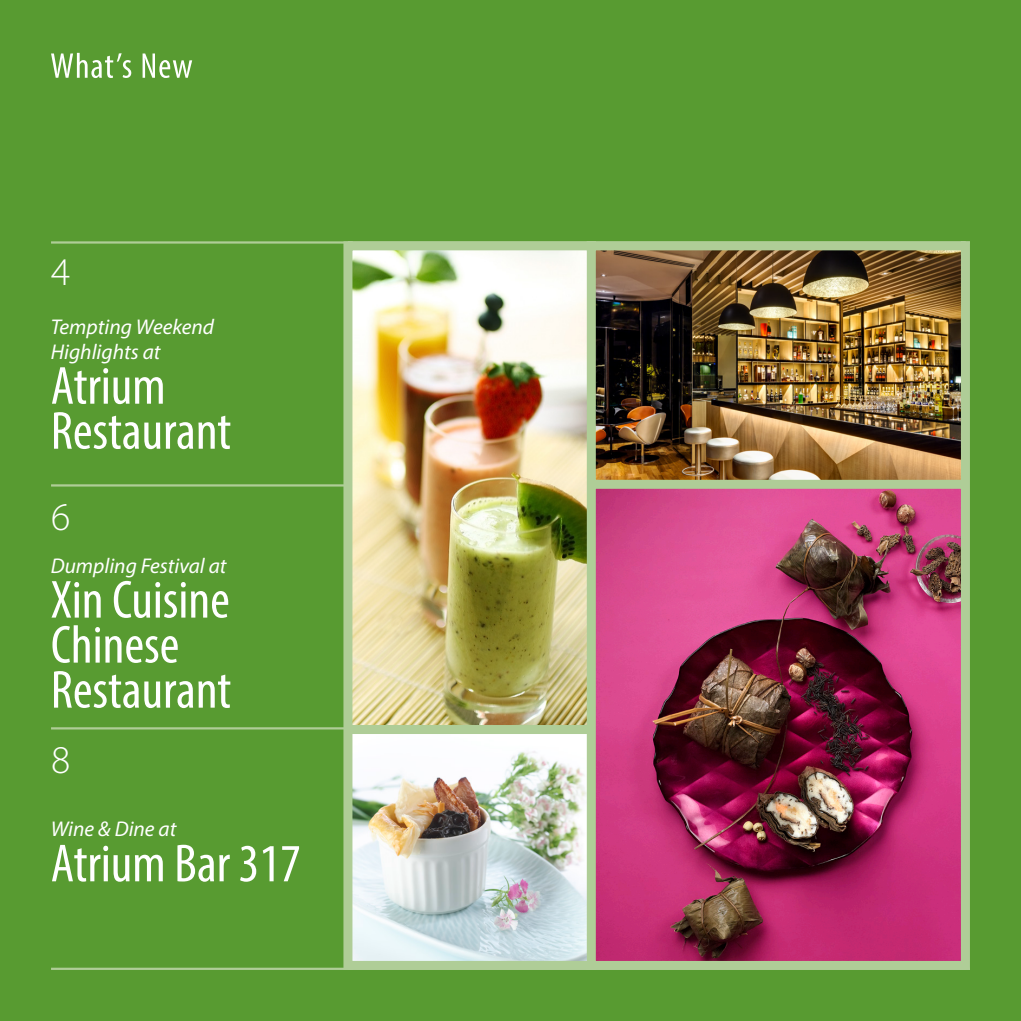
<style>
.page{position:relative;width:1021px;height:1021px;background:#fff}
.page>*{position:absolute;margin:0;border:0;box-sizing:border-box;transform-origin:0 0}
.t1{font:condensed 54px/45px "Myriad Pro";color:#fff}
.t2{font:300 39.38px "Myriad Pro";color:#fff}
.t3{font:italic 21.38px/24.8px "Myriad Pro";color:#fff}
</style>
<div class="page">
<div style="left:0;top:0;width:1020px;height:1020px;background:#589b31"></div>
<img style="left:352px;top:250px;width:235px;height:475px">
<img style="left:596px;top:250px;width:364px;height:230px">
<img style="left:596px;top:489px;width:364px;height:471px">
<img style="left:352px;top:734px;width:235px;height:226px">
<hr style="left:51px;top:484px;width:300px;height:2px;background:#afcd97">
<hr style="left:51px;top:727px;width:540px;height:2px;background:#afcd97">
<hr style="left:51px;top:241px;width:918px;height:2px;background:#afcd97">
<hr style="left:51px;top:967px;width:918px;height:2px;background:#afcd97">
<div style="left:343px;top:241px;width:9px;height:728px;background:#afcd97"></div>
<div style="left:587px;top:241px;width:9px;height:728px;background:#afcd97"></div>
<div style="left:960px;top:241px;width:9px;height:728px;background:#afcd97"></div>
<div style="left:591px;top:480px;width:374px;height:9px;background:#afcd97"></div>
<div style="left:348px;top:725px;width:243px;height:9px;background:#afcd97"></div>
<div style="left:348px;top:960px;width:617px;height:9px;background:#afcd97"></div>
<div style="left:348px;top:241px;width:617px;height:9px;background:#afcd97"></div>
<svg style="left:51px;top:53px;width:141px;height:25px"></svg>
<p class="t2" style="left:51px;top:248px;width:21px">4</p>
<p class="t3" style="left:51px;top:314px;width:165px">Tempting Weekend<br>Highlights at</p>
<p class="t1" style="left:51px;top:362px;width:116px">Atrium</p>
<p class="t1" style="left:51px;top:407px;width:182px">Restaurant</p>
<p class="t2" style="left:51px;top:493px;width:21px">6</p>
<p class="t3" style="left:51px;top:552px;width:177px">Dumpling Festival at</p>
<p class="t1" style="left:51px;top:576px;width:182px">Xin Cuisine<br>Chinese<br>Restaurant</p>
<p class="t2" style="left:51px;top:736px;width:21px">8</p>
<p class="t3" style="left:51px;top:816px;width:127px">Wine &amp; Dine at</p>
<p class="t1" style="left:51px;top:840px;width:252px">Atrium Bar 317</p>
</div>
